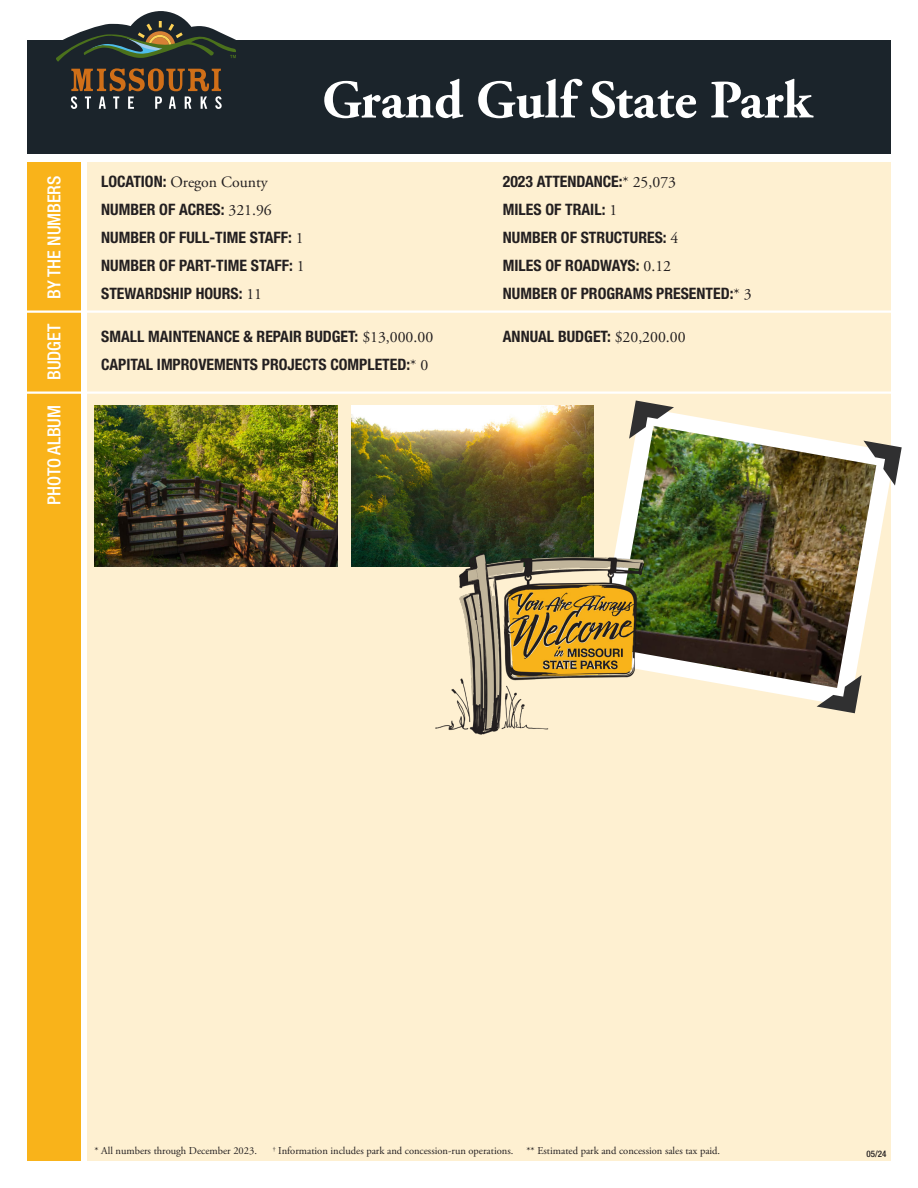
<style>
.page{position:relative;width:918px;height:1188px;background:#fff}
.page>*{position:absolute;margin:0;border:0;box-sizing:border-box;transform-origin:0 0}
.t1{font:700 54px "Adobe Garamond Pro";color:#fff}
.t2{font:500 condensed 18px "Helvetica Neue LT Std";color:#fff}
.Listings{font:700 condensed 15.75px "Helvetica Neue LT Std";color:#231f20}
.Listings-2{font:15.75px "Adobe Garamond Pro";color:#231f20}
.t3{font:10.5px "Adobe Garamond Pro";color:#231f20}
.t4{font:500 condensed 9px "Helvetica Neue LT Std";color:#231f20}
.s1{font-family:"Helvetica Neue LT Std";font-weight:700;font-stretch:condensed}
.s2{font-family:"Adobe Garamond Pro";font-weight:400;font-stretch:normal}
</style>
<div class="page">
<div style="left:27px;top:40px;width:864px;height:114px;background:#1b242b"></div>
<svg style="left:56px;top:11px;width:180px;height:98px"></svg>
<div style="left:88px;top:162px;width:803px;height:999px;background:#fef0d1"></div>
<div style="left:27px;top:162px;width:54px;height:999px;background:#f9b31a"></div>
<hr style="left:27px;top:392px;width:864px;height:2px;background:#fff">
<hr style="left:27px;top:310px;width:864px;height:3px;background:#fff">
<svg style="left:674px;top:413px;width:215px;height:294px"></svg>
<img style="left:615px;top:426px;width:261px;height:262px">
<svg style="left:629px;top:401px;width:45px;height:38px;background:#929384"></svg>
<svg style="left:864px;top:441px;width:38px;height:45px;background:#95948e"></svg>
<svg style="left:817px;top:675px;width:45px;height:38px;background:#918c86"></svg>
<img style="left:351px;top:405px;width:243px;height:162px">
<img style="left:95px;top:405px;width:243px;height:162px">
<img style="left:432px;top:550px;width:216px;height:185px">
<p class="t2" style="left:43px;top:299px;width:125px;rotate:-90deg">BY THE NUMBERS</p>
<p class="t2" style="left:43px;top:380px;width:57px;rotate:-90deg">BUDGET</p>
<p class="t2" style="left:43px;top:505px;width:101px;rotate:-90deg">PHOTO ALBUM</p>
<p class="t1" style="left:322px;top:69px;width:491px">Grand Gulf State Park</p>
<p class="Listings-2" style="left:101px;top:172px;width:168px"><span class="s1">LOCATION:</span> Oregon County</p>
<p class="Listings" style="left:101px;top:200px;width:172px">NUMBER OF ACRES: <span class="s2">321.96</span></p>
<p class="Listings" style="left:101px;top:228px;width:204px">NUMBER OF FULL-TIME STAFF: <span class="s2">1</span></p>
<p class="Listings" style="left:101px;top:255px;width:205px">NUMBER OF PART-TIME STAFF: <span class="s2">1</span></p>
<p class="Listings" style="left:101px;top:283px;width:162px">STEWARDSHIP HOURS: <span class="s2">11</span></p>
<p class="Listings" style="left:503px;top:172px;width:175px">2023 ATTENDANCE:<span class="s2">* 25,073</span></p>
<p class="Listings" style="left:503px;top:200px;width:116px">MILES OF TRAIL: <span class="s2">1</span></p>
<p class="Listings" style="left:503px;top:228px;width:177px">NUMBER OF STRUCTURES: <span class="s2">4</span></p>
<p class="Listings" style="left:503px;top:255px;width:170px">MILES OF ROADWAYS: <span class="s2">0.12</span></p>
<p class="Listings" style="left:503px;top:283px;width:250px">NUMBER OF PROGRAMS PRESENTED:<span class="s2">* 3</span></p>
<p class="Listings" style="left:101px;top:327px;width:333px">SMALL MAINTENANCE &amp; REPAIR BUDGET: <span class="s2">$13,000.00</span></p>
<p class="Listings" style="left:101px;top:355px;width:329px">CAPITAL IMPROVEMENTS PROJECTS COMPLETED:<span class="s2">* 0</span></p>
<p class="Listings" style="left:503px;top:327px;width:184px">ANNUAL BUDGET: <span class="s2">$20,200.00</span></p>
<p class="t3" style="left:94px;top:1144px;width:164px">* All numbers through December 2023.</p>
<p class="t3" style="left:273px;top:1144px;width:242px"><sup>†</sup> Information includes park and concession-run operations.</p>
<p class="t3" style="left:527px;top:1144px;width:195px">** Estimated park and concession sales tax paid.</p>
<p class="t4" style="left:866px;top:1148px;width:21px">05/24</p>
<p class="t4" style="left:866px;top:1148px;width:21px">12 3</p>
</div>
